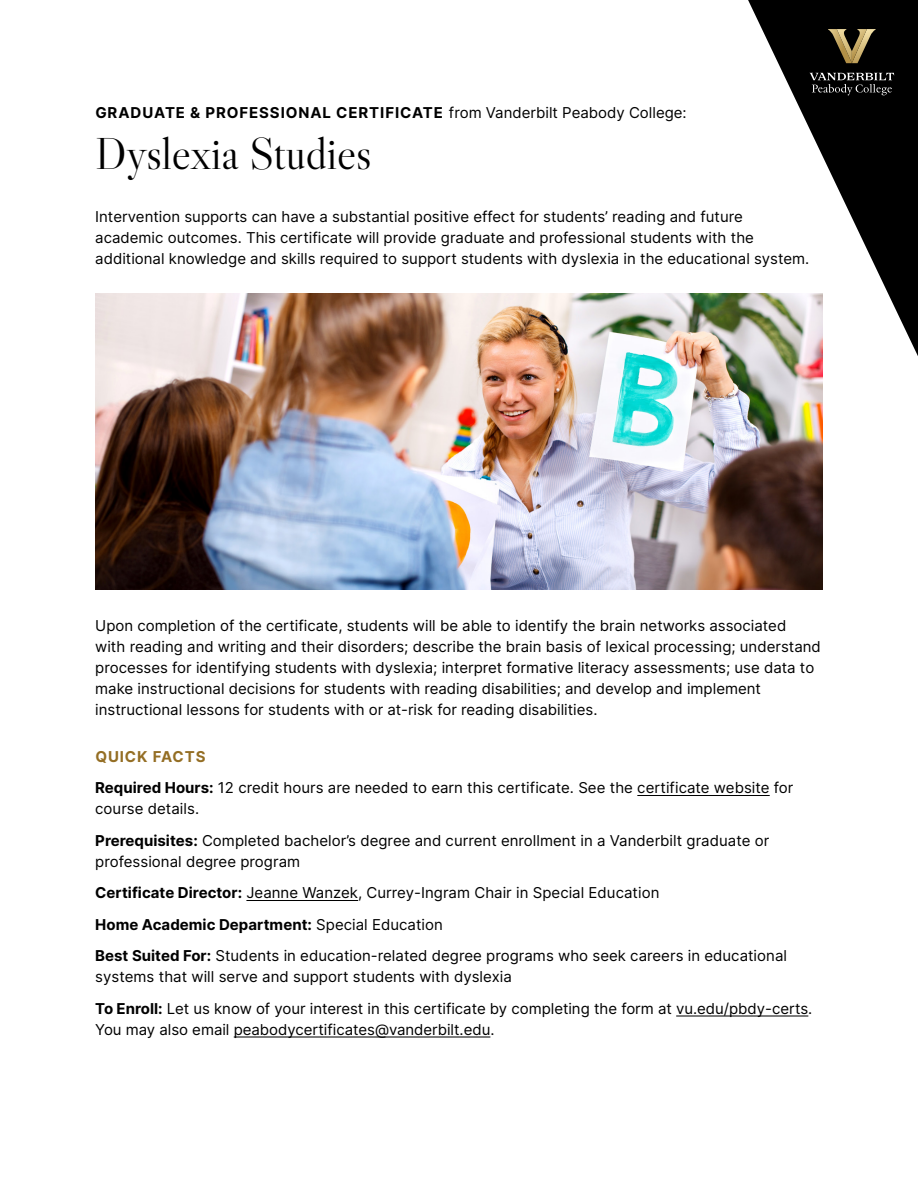
<style>
.page{position:relative;width:918px;height:1188px;background:#fff}
.page>*{position:absolute;margin:0;border:0;box-sizing:border-box;transform-origin:0 0}
.t1{font:45px "Libre Caslon Display";color:#000}
.t2{font:15px/21px "Inter";color:#000}
.t3{font:700 15px "Inter";letter-spacing:.06em;color:#000}
.s1{font-weight:400}
.s2{font-weight:700;color:#946e24}
.s3{font-weight:700}
</style>
<div class="page">
<hr style="left:637px;top:795px;width:133px;height:1px;background:#000">
<hr style="left:246px;top:900px;width:112px;height:1px;background:#000">
<hr style="left:676px;top:1015px;width:132px;height:2px;background:#000">
<hr style="left:234px;top:1036px;width:256px;height:2px;background:#000">
<img style="left:95px;top:294px;width:728px;height:296px">
<svg style="left:748px;top:0;width:170px;height:356px"></svg>
<svg style="left:828px;top:29px;width:48px;height:34px;background:#5a4f32"></svg>
<svg style="left:810px;top:73px;width:84px;height:22px;background:#333"></svg>
<p class="t3" style="left:95px;top:101px;width:593px">GRADUATE &amp; PROFESSIONAL CERTIFICATE <span class="s1">from Vanderbilt Peabody College:</span></p>
<h1 class="t1" style="left:95px;top:126px;width:278px">Dyslexia Studies</h1>
<p class="t2" style="left:95px;top:205px;width:716px">Intervention supports can have a substantial positive effect for students’ reading and future academic outcomes. This certificate will provide graduate and professional students with the additional knowledge and skills required to support students with dyslexia in the educational system.</p>
<p class="t2" style="left:95px;top:615px;width:727px">Upon completion of the certificate, students will be able to identify the brain networks associated<br>with reading and writing and their disorders; describe the brain basis of lexical processing; understand processes for identifying students with dyslexia; interpret formative literacy assessments; use data to make instructional decisions for students with reading disabilities; and develop and implement instructional lessons for students with or at-risk for reading disabilities.</p>
<p class="t2" style="left:95px;top:740px;width:700px;line-height:31.5px"><span class="s2">QUICK FACTS<br></span><span class="s3">Required Hours:</span> 12 credit hours are needed to earn this certificate. See the certificate website for</p>
<p class="t2" style="left:95px;top:792px;width:676px;line-height:31.5px">course details.<br><span class="s3">Prerequisites:</span> Completed bachelor’s degree and current enrollment in a Vanderbilt graduate or</p>
<p class="t2" style="left:95px;top:845px;width:693px;line-height:31.5px">professional degree program<br><span class="s3">Certificate Director:</span> Jeanne Wanzek, Currey-Ingram Chair in Special Education<br><span class="s3">Home Academic Department:</span> Special Education<br><span class="s3">Best Suited For:</span> Students in education-related degree programs who seek careers in educational</p>
<p class="t2" style="left:95px;top:960px;width:719px;line-height:31.5px">systems that will serve and support students with dyslexia<br><span class="s3">To Enroll:</span> Let us know of your interest in this certificate by completing the form at vu.edu/pbdy-certs.</p>
<p class="t2" style="left:95px;top:1018px;width:401px">You may also email peabodycertificates@vanderbilt.edu.</p>
</div>
